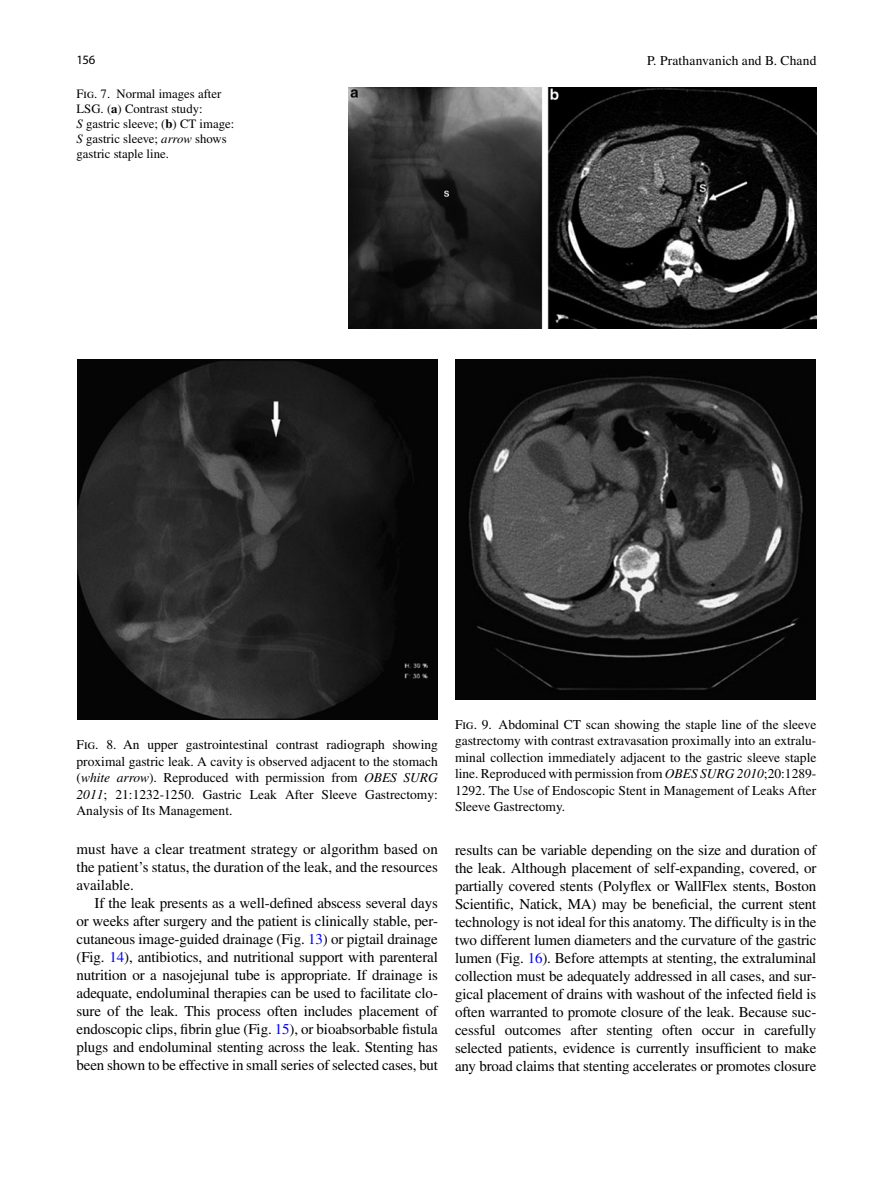
<style>
.page{position:relative;width:893px;height:1187px;background:#fff}
.page>*{position:absolute;margin:0;border:0;box-sizing:border-box;transform-origin:0 0}
.t1{font:15px/18px "Jvchwb Gycqpr Times";letter-spacing:-.01em;color:#000;text-align:justify}
.t2{font:13.5px/16.5px "Jvchwb Gycqpr Times";color:#000;text-align:justify}
.t3{font:12.75px/15px "Jvchwb Gycqpr Times";color:#000}
.t4{font:12.75px "Xwprfk Vkcmcb Myriad";color:#000}
.s1{font-family:"Ygdlcb Wqpcnx Times Roman SC"}
.s2{font-family:"Llqhxj Sxmbkq Times";font-weight:700}
.s3{font-family:"Kkvgnm Fmqbtr Times";font-style:italic}
.s4{color:#0000fa}
</style>
<div class="page">
<img style="left:349px;top:88px;width:467px;height:240px">
<img style="left:77px;top:359px;width:360px;height:360px">
<img style="left:456px;top:359px;width:360px;height:340px">
<p class="t4" style="left:77px;top:55px;width:20px">156</p>
<p class="t3" style="left:77px;top:87px;width:159px"><span class="s1">Fig</span>. 7. Normal images after<br>LSG. ( <span class="s2">a</span> ) Contrast study:<br><span class="s3">S</span> gastric sleeve; ( <span class="s2">b</span> ) CT image:<br><span class="s3">S</span> gastric sleeve; <span class="s3">arrow</span> shows gastric staple line.</p>
<p class="t2" style="left:647px;top:54px;width:171px">P. Prathanvanich and B. Chand</p>
<p class="t2" style="left:77px;top:737px;width:363px"><span class="s1">Fig</span>. 8. An upper gastrointestinal contrast radiograph showing proximal gastric leak. A cavity is observed adjacent to the stomach ( <span class="s3">white arrow</span> ). Reproduced with permission from <span class="s3">OBES SURG 2011</span> ; 21:1232-1250. Gastric Leak After Sleeve Gastrectomy:<br>Analysis of Its Management.</p>
<p class="t1" style="left:77px;top:841px;width:363px">must have a clear treatment strategy or algorithm based on the patient’s status, the duration of the leak, and the resources available.</p>
<p class="t1" style="left:77px;top:895px;width:363px;text-indent:18px">If the leak presents as a well-defined abscess several days or weeks after surgery and the patient is clinically stable, per&shy;cutaneous image-guided drainage (Fig. <span class="s4">13</span> ) or pigtail drainage (Fig. <span class="s4">14</span> ), antibiotics, and nutritional support with parenteral nutrition or a nasojejunal tube is appropriate. If drainage is adequate, endoluminal therapies can be used to facilitate clo&shy;sure of the leak. This process often includes placement of endoscopic clips, fibrin glue (Fig. <span class="s4">15</span> ), or bioabsorbable fistula plugs and endoluminal stenting across the leak. Stenting has been shown to be effective in small series of selected cases, but</p>
<p class="t2" style="left:455px;top:717px;width:363px"><span class="s1">Fig</span>. 9. Abdominal CT scan showing the staple line of the sleeve gastrectomy with contrast extravasation proximally into an extralu&shy;minal collection immediately adjacent to the gastric sleeve staple line. Reproduced with permission from <span class="s3">OBES SURG 2010</span> ;20:1289- 1292. The Use of Endoscopic Stent in Management of Leaks After Sleeve Gastrectomy.</p>
<p class="t1" style="left:455px;top:842px;width:363px">results can be variable depending on the size and duration of the leak. Although placement of self- expanding, covered, or partially covered stents (Polyflex or WallFlex stents, Boston Scientific, Natick, MA) may be beneficial, the current stent technology is not ideal for this anatomy. The difficulty is in the two different lumen diameters and the curvature of the gastric lumen (Fig. <span class="s4">16</span> ). Before attempts at stenting, the extraluminal collection must be adequately addressed in all cases, and sur&shy;gical placement of drains with washout of the infected field is often warranted to promote closure of the leak. Because suc&shy;cessful outcomes after stenting often occur in carefully selected patients, evidence is currently insufficient to make any broad claims that stenting accelerates or promotes closure</p>
</div>
